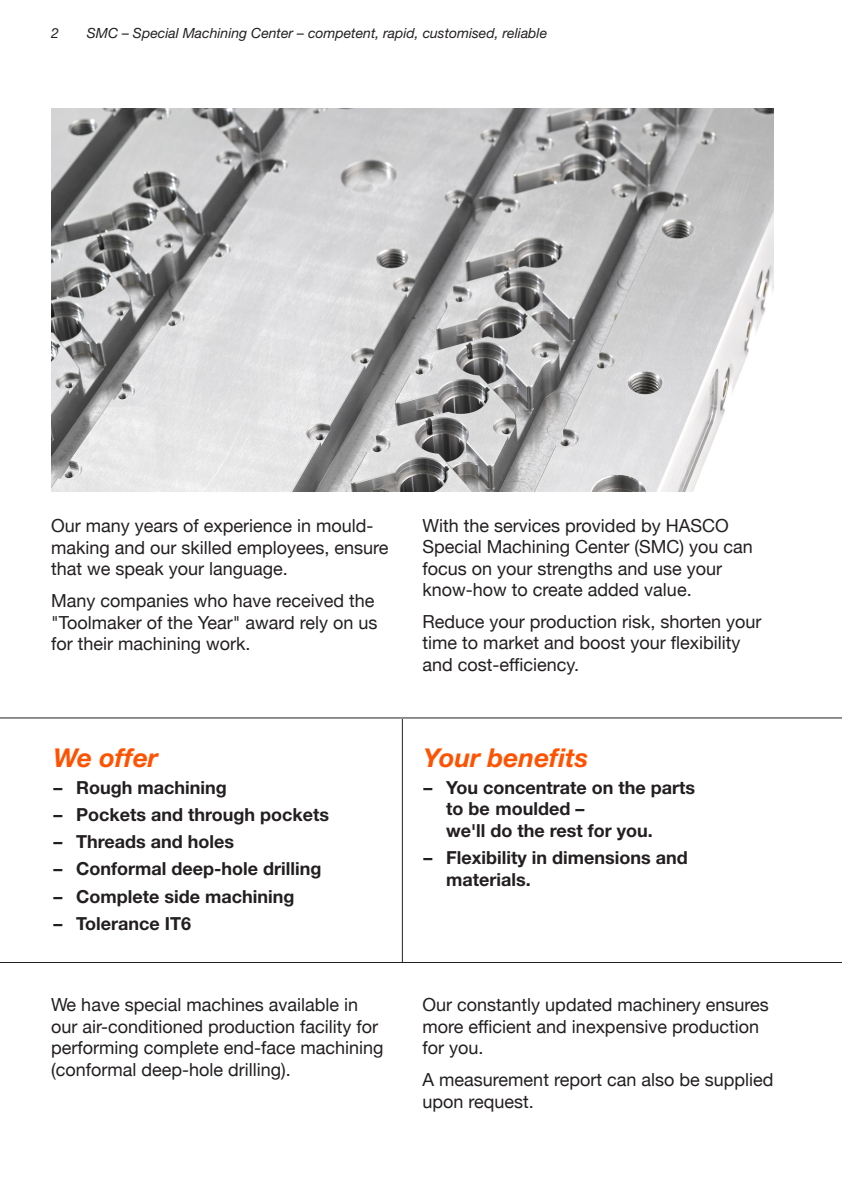
<style>
.page{position:relative;width:842px;height:1191px;background:#fff}
.page>*{position:absolute;margin:0;border:0;box-sizing:border-box;transform-origin:0 0}
.t1{font:italic 700 26px "Helvetica Neue";color:#ff5200}
.t2{font:18px/21.6px "Helvetica Neue";color:#231f20}
.t3{font:700 18px/21.6px "Helvetica Neue";color:#231f20}
.t4{font:italic 14px "Helvetica Neue";color:#231f20}
</style>
<div class="page">
<img style="left:51px;top:109px;width:723px;height:382px">
<hr style="left:0;top:717px;width:842px;height:1px;background:#231f20">
<hr style="left:0;top:962px;width:842px;height:1px;background:#231f20">
<hr style="left:402px;top:719px;width:1px;height:244px;background:#231f20">
<p class="t4" style="left:51px;top:28px;width:9px">2</p>
<p class="t4" style="left:87px;top:28px;width:462px">SMC – Special Machining Center – competent, rapid, customised, reliable</p>
<p class="t2" style="left:51px;top:514px;width:339px">Our many years of experience in mould&shy;making and our skilled employees, ensure that we speak your language.</p>
<p class="t2" style="left:51px;top:590px;width:328px">Many companies who have received the "Toolmaker of the Year" award rely on us for their machining work.</p>
<h1 class="t1" style="left:54px;top:748px;width:106px">We offer</h1>
<p class="t3" style="left:54px;top:778px;width:175px">– Rough machining</p>
<p class="t3" style="left:54px;top:805px;width:277px">– Pockets and through pockets</p>
<p class="t3" style="left:54px;top:832px;width:182px">– Threads and holes</p>
<p class="t3" style="left:54px;top:860px;width:269px">– Conformal deep-hole drilling</p>
<p class="t3" style="left:54px;top:887px;width:242px">– Complete side machining</p>
<p class="t3" style="left:54px;top:914px;width:139px">– Tolerance IT6</p>
<p class="t2" style="left:423px;top:514px;width:332px">With the services provided by HASCO Special Machining Center (SMC) you can focus on your strengths and use your know-how to create added value.</p>
<p class="t2" style="left:423px;top:610px;width:340px">Reduce your production risk, shorten your time to market and boost your flexibility and cost-efficiency.</p>
<h1 class="t1" style="left:424px;top:748px;width:166px">Your benefits</h1>
<p class="t3" style="left:446px;top:778px;width:251px;text-indent:-23px">– You concentrate on the parts to be moulded –<br>we'll do the rest for you.</p>
<p class="t3" style="left:446px;top:848px;width:243px;text-indent:-23px">– Flexibility in dimensions and materials.</p>
<p class="t2" style="left:51px;top:993px;width:334px">We have special machines available in our air-conditioned production facility for performing complete end-face machining (conformal deep-hole drilling).</p>
<p class="t2" style="left:423px;top:993px;width:348px">Our constantly updated machinery ensures more efficient and inexpensive production for you.</p>
<p class="t2" style="left:423px;top:1069px;width:352px">A measurement report can also be supplied upon request.</p>
</div>
